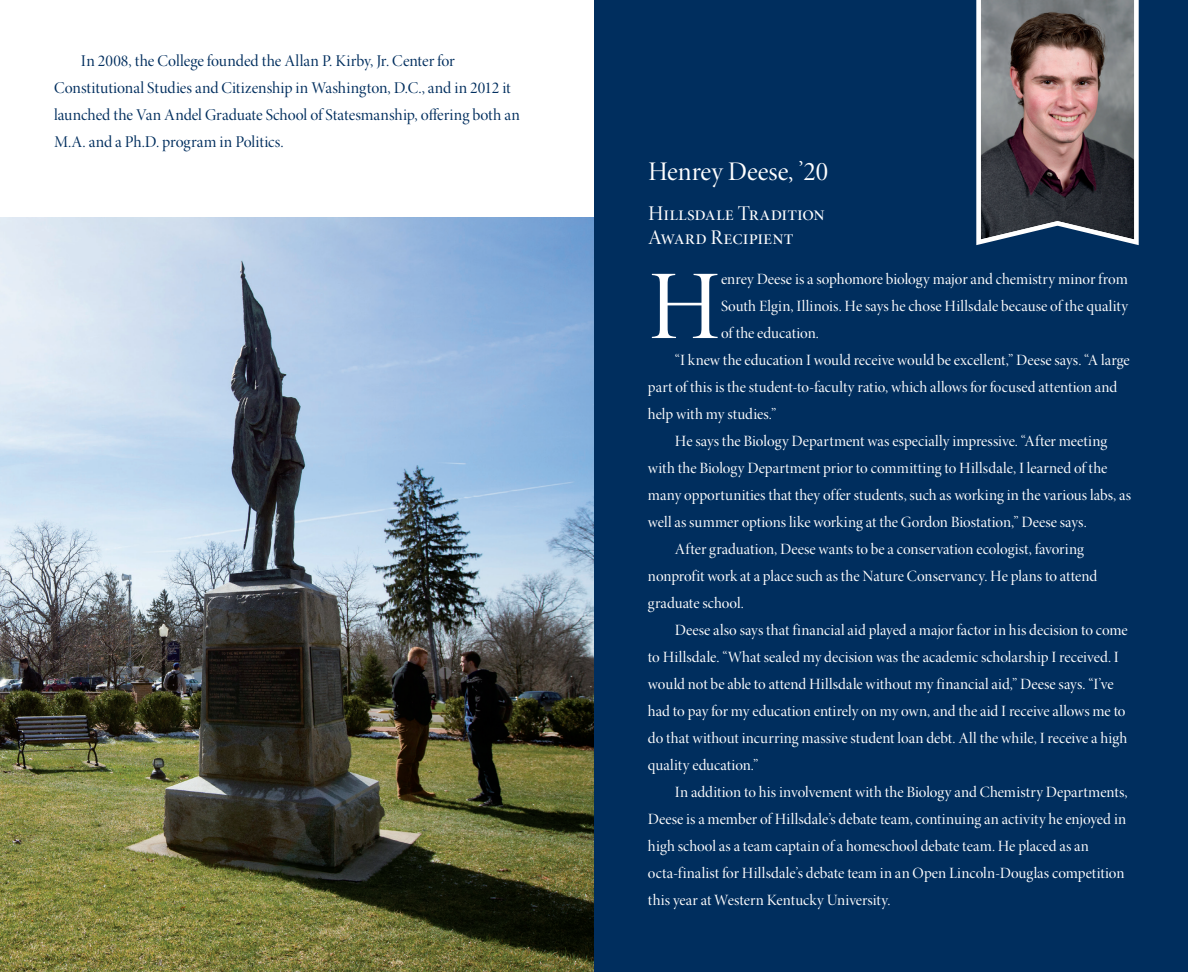
<style>
.page{position:relative;width:1188px;height:972px;background:#fff}
.page>*{position:absolute;margin:0;border:0;box-sizing:border-box;transform-origin:0 0}
.t1{font:99.15px "Minion Pro Disp";color:#fff}
.t2{font:27px "Minion Pro Disp";color:#fff}
.t3{font:21px/24px "Minion Pro Disp";letter-spacing:.005em;color:#fff}
.t4{font:16.5px/27px "Minion Pro Disp";letter-spacing:.005em;color:#002e5e}
.t5{font:15.75px "Minion Pro Disp";color:#fff}
</style>
<div class="page">
<div style="left:594px;top:0;width:594px;height:972px;background:#002e5e"></div>
<img style="left:0;top:217px;width:594px;height:755px">
<svg style="left:976px;top:0;width:163px;height:246px"></svg>
<p class="t4" style="left:54px;top:48px;width:468px;text-indent:27px">In 2008, the College founded the Allan P. Kirby, Jr. Center for Constitutional Studies and Citizenship in Washington, D.C., and in 2012 it launched the Van Andel Graduate School of Statesmanship, offering both an M.A. and a Ph.D. program in Politics.</p>
<h2 class="t2" style="left:648px;top:155px;width:182px">Henrey Deese, ’20</h2>
<h3 class="t3" style="left:648px;top:201px;width:178px">Hillsdale Tradition<br>Award Recipient</h3>
<h1 class="t1" style="left:648px;top:247px;width:75px">H</h1>
<p class="t5" style="left:721px;top:270px;width:408px">enrey Deese is a sophomore biology major and chemistry minor from</p>
<p class="t5" style="left:721px;top:297px;width:409px">South Elgin, Illinois. He says he chose Hillsdale because of the quality</p>
<p class="t5" style="left:721px;top:324px;width:99px">of the education.</p>
<p class="t5" style="left:675px;top:351px;width:456px">“I knew the education I would receive would be excellent,” Deese says. “A large</p>
<p class="t5" style="left:648px;top:378px;width:471px">part of this is the student-to-faculty ratio, which allows for focused attention and</p>
<p class="t5" style="left:648px;top:405px;width:130px">help with my studies.”</p>
<p class="t5" style="left:675px;top:432px;width:434px">He says the Biology Department was especially impressive. “After meeting</p>
<p class="t5" style="left:648px;top:459px;width:461px">with the Biology Department prior to committing to Hillsdale, I learned of the</p>
<p class="t5" style="left:648px;top:486px;width:485px">many opportunities that they offer students, such as working in the various labs, as</p>
<p class="t5" style="left:648px;top:513px;width:440px">well as summer options like working at the Gordon Biostation,” Deese says.</p>
<p class="t5" style="left:675px;top:540px;width:411px">After graduation, Deese wants to be a conservation ecologist, favoring</p>
<p class="t5" style="left:648px;top:567px;width:451px">nonprofit work at a place such as the Nature Conservancy. He plans to attend</p>
<p class="t5" style="left:648px;top:594px;width:97px">graduate school.</p>
<p class="t5" style="left:675px;top:621px;width:454px">Deese also says that financial aid played a major factor in his decision to come</p>
<p class="t5" style="left:648px;top:648px;width:473px">to Hillsdale. “What sealed my decision was the academic scholarship I received. I</p>
<p class="t5" style="left:648px;top:675px;width:467px">would not be able to attend Hillsdale without my financial aid,” Deese says. “I’ve</p>
<p class="t5" style="left:648px;top:702px;width:479px">had to pay for my education entirely on my own, and the aid I receive allows me to</p>
<p class="t5" style="left:648px;top:729px;width:481px">do that without incurring massive student loan debt. All the while, I receive a high</p>
<p class="t5" style="left:648px;top:756px;width:112px">quality education.”</p>
<p class="t5" style="left:675px;top:783px;width:454px">In addition to his involvement with the Biology and Chemistry Departments,</p>
<p class="t5" style="left:648px;top:810px;width:480px">Deese is a member of Hillsdale’s debate team, continuing an activity he enjoyed in</p>
<p class="t5" style="left:648px;top:837px;width:443px">high school as a team captain of a homeschool debate team. He placed as an</p>
<p class="t5" style="left:648px;top:864px;width:478px">octa-finalist for Hillsdale’s debate team in an Open Lincoln-Douglas competition</p>
<p class="t5" style="left:648px;top:890px;width:244px">this year at Western Kentucky University.</p>
</div>
